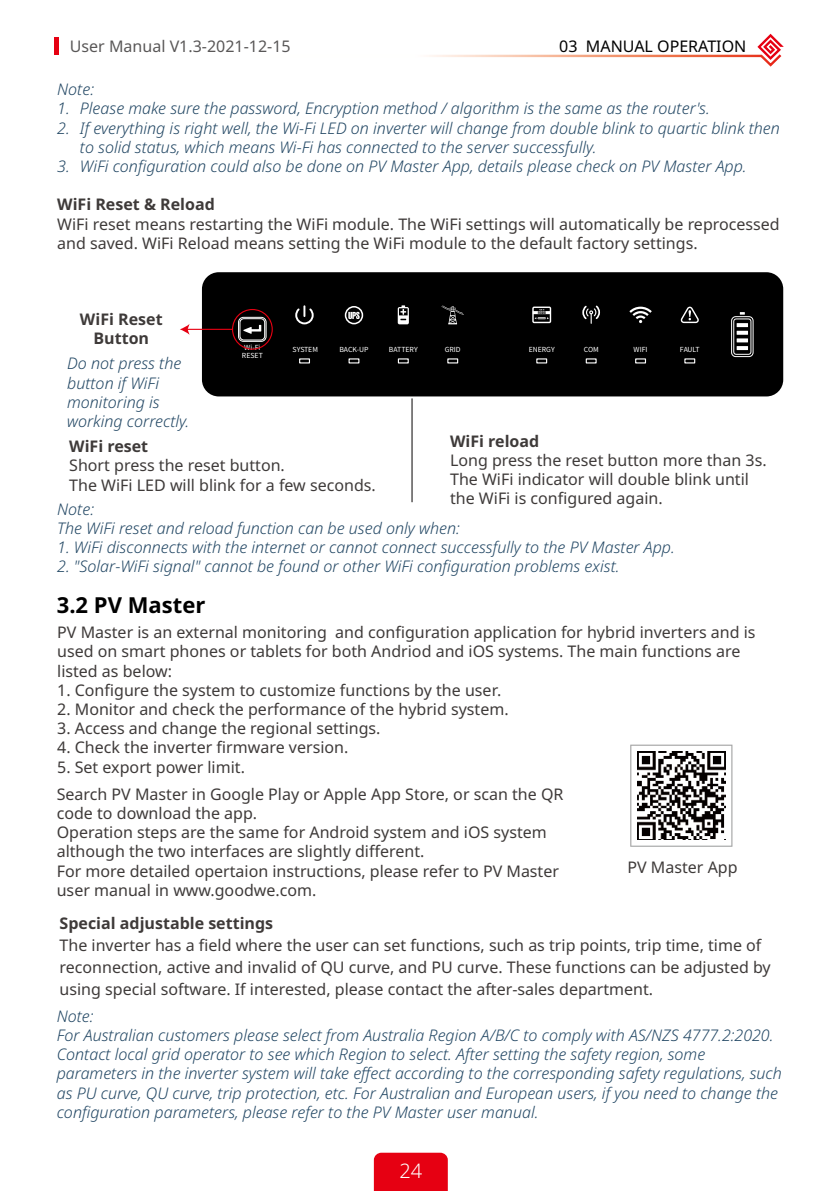
<style>
.page{position:relative;width:840px;height:1191px;background:#fff}
.page>*{position:absolute;margin:0;border:0;box-sizing:border-box;transform-origin:0 0}
.t1{font:700 22px "Noto Sans";color:#000}
.t2{font:300 20px "Noto Sans";color:#fff}
.t3{font:16px/19.2px "Noto Sans";color:#3e3a39}
.t4{font:italic 300 16px/19.2px "Noto Sans";color:#214663}
.t5{font:700 16px/19.2px "Noto Sans";color:#3e3a39;text-align:center}
.t6{font:16px "Noto Sans";color:#595757}
.t7{font:16px "Noto Sans";color:#000}
.t8{font:7px/8.4px "Source Han Sans CN";color:#fff;text-align:center}
</style>
<div class="page">
<div style="left:373px;top:1152px;width:74px;height:39px;background:#e60012"></div>
<svg style="left:429px;top:34px;width:354px;height:33px"></svg>
<hr style="left:55px;top:37px;width:4px;height:18px;background:#e60012">
<hr style="left:411px;top:398px;width:1px;height:104px;background:#595757">
<svg style="left:630px;top:744px;width:102px;height:102px"></svg>
<img style="left:637px;top:752px;width:87px;height:87px">
<div style="left:202px;top:272px;width:580px;height:124px;background:#000;border-radius:17px"></div>
<svg style="left:731px;top:312px;width:22px;height:45px"></svg>
<svg style="left:736px;top:331px;width:11px;height:4px"></svg>
<svg style="left:736px;top:338px;width:11px;height:4px"></svg>
<svg style="left:736px;top:346px;width:11px;height:4px"></svg>
<svg style="left:736px;top:323px;width:11px;height:4px"></svg>
<svg style="left:295px;top:305px;width:18px;height:19px"></svg>
<div style="left:299px;top:358px;width:11px;height:5px;border:1px solid #fff"></div>
<svg style="left:344px;top:306px;width:19px;height:18px"></svg>
<svg style="left:397px;top:305px;width:11px;height:19px"></svg>
<svg style="left:441px;top:305px;width:23px;height:19px"></svg>
<svg style="left:532px;top:306px;width:19px;height:17px"></svg>
<svg style="left:629px;top:307px;width:22px;height:16px"></svg>
<svg style="left:680px;top:307px;width:18px;height:16px"></svg>
<svg style="left:582px;top:305px;width:18px;height:19px"></svg>
<svg style="left:180px;top:308px;width:93px;height:42px"></svg>
<p class="t6" style="left:70px;top:35px;width:222px">User Manual V1.3-2021-12-15</p>
<p class="t7" style="left:559px;top:35px;width:188px">03 MANUAL OPERATION</p>
<p class="t4" style="left:57px;top:80px;width:38px">Note:</p>
<p class="t4" style="left:57px;top:99px;width:653px">1. Please make sure the password, Encryption method / algorithm is the same as the router's.</p>
<p class="t4" style="left:80px;top:118px;width:701px;text-indent:-23px">2. If everything is right well, the Wi-Fi LED on inverter will change from double blink to quartic blink then to solid status, which means Wi-Fi has connected to the server successfully.</p>
<p class="t4" style="left:57px;top:157px;width:690px">3. WiFi configuration could also be done on PV Master App, details please check on PV Master App.</p>
<p class="t5" style="left:57px;top:195px;width:159px">WiFi Reset &amp; Reload</p>
<p class="t3" style="left:57px;top:214px;width:723px">WiFi reset means restarting the WiFi module. The WiFi settings will automatically be reprocessed and saved. WiFi Reload means setting the WiFi module to the default factory settings.</p>
<p class="t5" style="left:80px;top:310px;width:84px">WiFi Reset<br>Button</p>
<p class="t4" style="left:67px;top:354px;width:124px">Do not press the button if WiFi monitoring is working correctly.</p>
<p class="t8" style="left:242px;top:343px;width:22px">Wi-Fi<br>RESET</p>
<p class="t8" style="left:292px;top:345px;width:27px">SYSTEM</p>
<p class="t8" style="left:339px;top:345px;width:31px">BACK-UP</p>
<p class="t8" style="left:388px;top:345px;width:30px">BATTERY</p>
<p class="t8" style="left:444px;top:345px;width:18px">GRID</p>
<p class="t8" style="left:528px;top:345px;width:28px">ENERGY</p>
<p class="t8" style="left:583px;top:345px;width:17px">COM</p>
<p class="t8" style="left:633px;top:345px;width:16px">WIFI</p>
<p class="t8" style="left:679px;top:345px;width:21px">FAULT</p>
<p class="t5" style="left:450px;top:432px;width:91px">WiFi reload</p>
<p class="t3" style="left:450px;top:451px;width:318px">Long press the reset button more than 3s.<br>The WiFi indicator will double blink until the WiFi is configured again.</p>
<p class="t5" style="left:69px;top:437px;width:80px">WiFi reset</p>
<p class="t3" style="left:69px;top:456px;width:308px">Short press the reset button.<br>The WiFi LED will blink for a few seconds.</p>
<p class="t4" style="left:57px;top:500px;width:404px">Note:<br>The WiFi reset and reload function can be used only when:</p>
<p class="t4" style="left:57px;top:538px;width:619px">1. WiFi disconnects with the internet or cannot connect successfully to the PV Master App.</p>
<p class="t4" style="left:57px;top:557px;width:563px">2. "Solar-WiFi signal" cannot be found or other WiFi configuration problems exist.</p>
<h1 class="t1" style="left:57px;top:589px;width:150px">3.2 PV Master</h1>
<p class="t3" style="left:57px;top:623px;width:699px">PV Master is an external monitoring and configuration application for hybrid inverters and is used on smart phones or tablets for both Andriod and iOS systems. The main functions are listed as below:</p>
<p class="t3" style="left:57px;top:680px;width:445px">1. Configure the system to customize functions by the user.</p>
<p class="t3" style="left:57px;top:700px;width:453px">2. Monitor and check the performance of the hybrid system.</p>
<p class="t3" style="left:57px;top:719px;width:325px">3. Access and change the regional settings.</p>
<p class="t3" style="left:57px;top:738px;width:292px">4. Check the inverter firmware version.</p>
<p class="t3" style="left:57px;top:753px;width:508px;line-height:27.2px">5. Set export power limit.<br>Search PV Master in Google Play or Apple App Store, or scan the QR</p>
<p class="t3" style="left:57px;top:804px;width:503px">code to download the app.<br>Operation steps are the same for Android system and iOS system although the two interfaces are slightly different.<br>For more detailed opertaion instructions, please refer to PV Master user manual in www.goodwe.com.</p>
<p class="t3" style="left:627px;top:858px;width:112px">PV Master App</p>
<p class="t5" style="left:60px;top:913px;width:215px">Special adjustable settings</p>
<p class="t3" style="left:60px;top:934px;width:712px;line-height:22px">The inverter has a field where the user can set functions, such as trip points, trip time, time of reconnection, active and invalid of QU curve, and PU curve. These functions can be adjusted by using special software. If interested, please contact the after-sales department.</p>
<p class="t4" style="left:57px;top:1006px;width:726px">Note:<br>For Australian customers please select from Australia Region A/B/C to comply with AS/NZS 4777.2:2020.<br>Contact local grid operator to see which Region to select. After setting the safety region, some parameters in the inverter system will take effect according to the corresponding safety regulations, such as PU curve, QU curve, trip protection, etc. For Australian and European users, if you need to change the configuration parameters, please refer to the PV Master user manual.</p>
<p class="t2" style="left:399px;top:1156px;width:24px">24</p>
</div>
